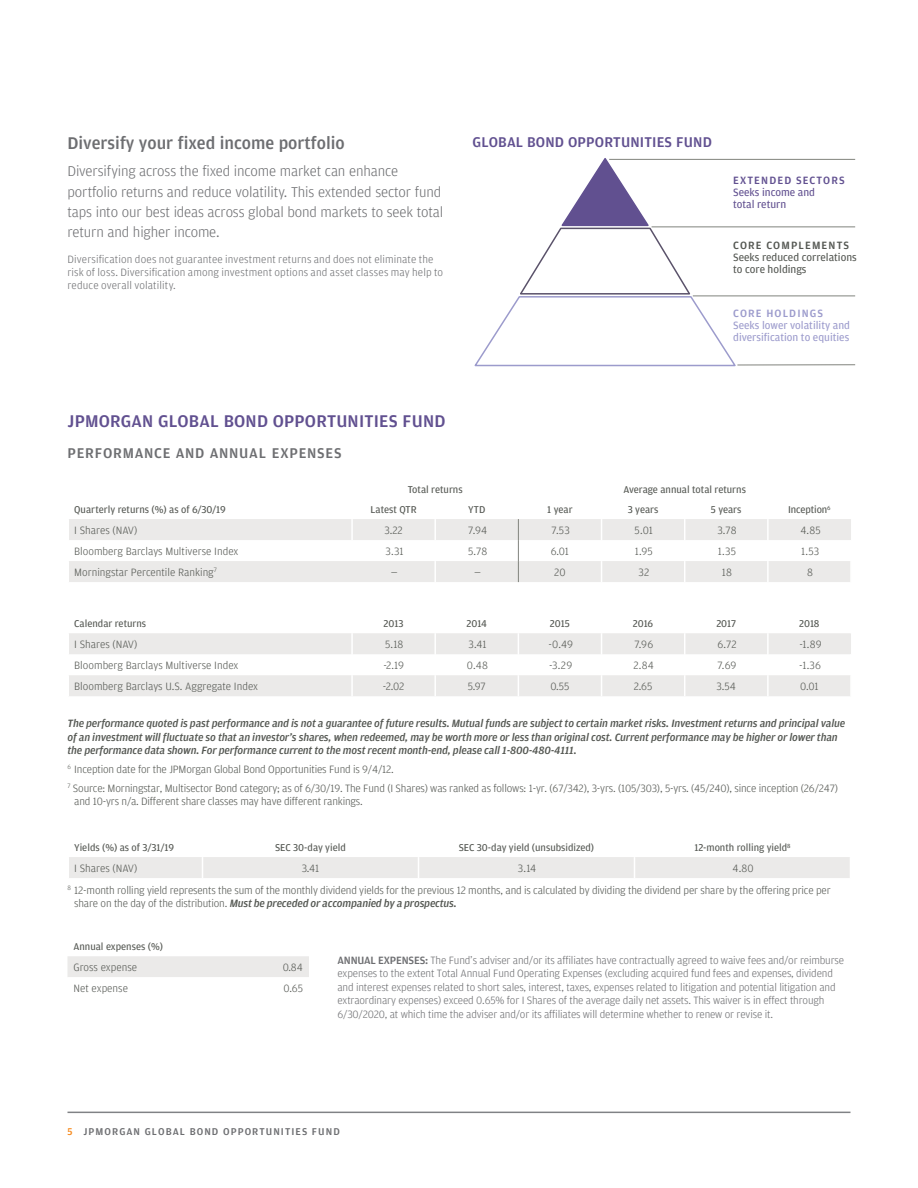
<style>
.page{position:relative;width:918px;height:1188px;background:#fff}
.page>*{position:absolute;margin:0;border:0;box-sizing:border-box;transform-origin:0 0}
.t1{font:500 18px "Amplitude";letter-spacing:.01em;color:#615090}
.t2{font:500 18px "Amplitude";color:#6d6e71}
.t3{font:300 15px/20.2px "Amplitude";letter-spacing:-.01em;color:#6d6e71}
.t4{font:500 15px "Amplitude";letter-spacing:.05em;color:#6d6e71}
.t5{font:500 15px "Amplitude";letter-spacing:.01em;color:#615090}
.t6{font:300 11.25px/18.9px "Amplitude";letter-spacing:-.015em;color:#545752}
.t7{font:300 11.25px/13.5px "Amplitude";letter-spacing:-.015em;color:#6d6e71}
.t8{font:italic 500 11.25px/13.5px "Amplitude";letter-spacing:-.015em;color:#545752}
.t9{font:300 11.25px/12.8px "Amplitude";letter-spacing:.01em;color:#6d6e71}
.t10{font:11.25px/12px "Amplitude";color:#9c9bcc}
.t11{font:11.25px/12px "Amplitude";color:#545752}
.t12{font:11.25px/12px "Amplitude";color:#615090}
.t13{font:500 11.25px "Amplitude";letter-spacing:.1em;color:#615090}
.t14{font:500 11.25px "Amplitude";letter-spacing:.1em;color:#545752}
.t15{font:500 11.25px "Amplitude";letter-spacing:.1em;color:#9c9bcc}
.t16{font:10.5px "Amplitude";color:#545752}
.t17{font:500 10.5px "Amplitude";letter-spacing:.1em;color:#6d6e71}
.s1{font-weight:500;font-style:italic}
.s2{font-weight:500}
.s3{color:#f68b1f}
</style>
<div class="page">
<hr style="left:68px;top:1112px;width:782px;height:1px;background:#808285">
<svg style="left:69px;top:519px;width:782px;height:63px"></svg>
<div style="left:69px;top:857px;width:781px;height:21px;background:#ebeae9"></div>
<svg style="left:69px;top:633px;width:782px;height:63px;fill:#ebeae9"></svg>
<hr style="left:434px;top:675px;width:2px;height:21px;background:#fff">
<hr style="left:767px;top:675px;width:2px;height:21px;background:#fff">
<hr style="left:434px;top:654px;width:2px;height:21px;background:#fff">
<hr style="left:434px;top:633px;width:2px;height:21px;background:#fff">
<hr style="left:767px;top:633px;width:2px;height:21px;background:#fff">
<svg style="left:518px;top:633px;width:1px;height:63px"></svg>
<svg style="left:601px;top:633px;width:1px;height:63px"></svg>
<svg style="left:684px;top:633px;width:1px;height:63px"></svg>
<hr style="left:767px;top:654px;width:2px;height:21px;background:#fff">
<hr style="left:850px;top:654px;width:2px;height:21px;background:#fff">
<hr style="left:850px;top:675px;width:2px;height:21px;background:#fff">
<hr style="left:351px;top:633px;width:2px;height:21px;background:#fff">
<hr style="left:351px;top:654px;width:2px;height:21px;background:#fff">
<hr style="left:351px;top:675px;width:2px;height:21px;background:#fff">
<div style="left:68px;top:956px;width:241px;height:21px;background:#ebeae9"></div>
<hr style="left:652px;top:227px;width:203px;height:1px;background:#81837d">
<hr style="left:609px;top:159px;width:246px;height:1px;background:#81837d">
<hr style="left:693px;top:296px;width:162px;height:1px;background:#81837d">
<hr style="left:737px;top:364px;width:118px;height:1px;background:#81837d">
<svg style="left:474px;top:158px;width:263px;height:209px"></svg>
<h1 class="t2" style="left:68px;top:132px;width:279px">Diversify your fixed income portfolio</h1>
<h2 class="t3" style="left:68px;top:161px;width:377px">Diversifying across the fixed income market can enhance portfolio returns and reduce volatility. This extended sector fund taps into our best ideas across global bond markets to seek total return and higher income.</h2>
<p class="t9" style="left:68px;top:253px;width:377px">Diversification does not guarantee investment returns and does not eliminate the risk of loss. Diversification among investment options and asset classes may help to reduce overall volatility.</p>
<h2 class="t5" style="left:472px;top:133px;width:241px">GLOBAL BOND OPPORTUNITIES FUND</h2>
<p class="t13" style="left:733px;top:173px;width:113px">EXTENDED SECTORS</p>
<p class="t12" style="left:733px;top:186px;width:83px">Seeks income and total return</p>
<p class="t14" style="left:733px;top:239px;width:117px">CORE COMPLEMENTS</p>
<p class="t11" style="left:733px;top:251px;width:125px">Seeks reduced correlations to core holdings</p>
<p class="t15" style="left:733px;top:307px;width:91px">CORE HOLDINGS</p>
<p class="t10" style="left:733px;top:319px;width:118px">Seeks lower volatility and diversification to equities</p>
<h1 class="t1" style="left:68px;top:410px;width:379px">JPMORGAN GLOBAL BOND OPPORTUNITIES FUND</h1>
<h2 class="t4" style="left:67px;top:444px;width:276px">PERFORMANCE AND ANNUAL EXPENSES</h2>
<p class="t16" style="left:408px;top:483px;width:56px">Total returns</p>
<p class="t16" style="left:623px;top:483px;width:124px">Average annual total returns</p>
<p class="t16" style="left:74px;top:503px;width:153px">Quarterly returns (%) as of 6/30/19</p>
<p class="t16" style="left:371px;top:503px;width:48px">Latest QTR</p>
<p class="t16" style="left:468px;top:503px;width:19px">YTD</p>
<p class="t16" style="left:547px;top:503px;width:27px">1 year</p>
<p class="t16" style="left:628px;top:503px;width:32px">3 years</p>
<p class="t16" style="left:711px;top:503px;width:32px">5 years</p>
<p class="t16" style="left:788px;top:503px;width:44px">Inception<sup>6</sup></p>
<p class="t6" style="left:74px;top:521px;width:65px">I Shares (NAV)</p>
<p class="t6" style="left:384px;top:521px;width:20px">3.22</p>
<p class="t6" style="left:468px;top:521px;width:20px">7.94</p>
<p class="t6" style="left:552px;top:521px;width:20px">7.53</p>
<p class="t6" style="left:635px;top:521px;width:20px">5.01</p>
<p class="t6" style="left:717px;top:521px;width:21px">3.78</p>
<p class="t6" style="left:800px;top:521px;width:22px">4.85</p>
<p class="t6" style="left:74px;top:542px;width:166px">Bloomberg Barclays Multiverse Index</p>
<p class="t6" style="left:386px;top:542px;width:20px">3.31</p>
<p class="t6" style="left:468px;top:542px;width:21px">5.78</p>
<p class="t6" style="left:551px;top:542px;width:20px">6.01</p>
<p class="t6" style="left:635px;top:542px;width:20px">1.95</p>
<p class="t6" style="left:718px;top:542px;width:20px">1.35</p>
<p class="t6" style="left:801px;top:542px;width:20px">1.53</p>
<p class="t6" style="left:74px;top:563px;width:144px">Morningstar Percentile Ranking<sup>7</sup></p>
<p class="t6" style="left:391px;top:563px;width:8px">—</p>
<p class="t6" style="left:474px;top:563px;width:8px">—</p>
<p class="t6" style="left:554px;top:563px;width:13px">20</p>
<p class="t6" style="left:638px;top:563px;width:12px">32</p>
<p class="t6" style="left:722px;top:563px;width:12px">18</p>
<p class="t6" style="left:807px;top:563px;width:7px">8</p>
<p class="t16" style="left:74px;top:617px;width:73px">Calendar returns</p>
<p class="t16" style="left:384px;top:617px;width:22px">2013</p>
<p class="t16" style="left:466px;top:617px;width:22px">2014</p>
<p class="t16" style="left:550px;top:617px;width:22px">2015</p>
<p class="t16" style="left:633px;top:617px;width:22px">2016</p>
<p class="t16" style="left:716px;top:617px;width:21px">2017</p>
<p class="t16" style="left:799px;top:617px;width:22px">2018</p>
<p class="t6" style="left:74px;top:635px;width:65px">I Shares (NAV)</p>
<p class="t6" style="left:385px;top:635px;width:20px">5.18</p>
<p class="t6" style="left:468px;top:635px;width:20px">3.41</p>
<p class="t6" style="left:548px;top:635px;width:26px">-0.49</p>
<p class="t6" style="left:634px;top:635px;width:20px">7.96</p>
<p class="t6" style="left:717px;top:635px;width:21px">6.72</p>
<p class="t6" style="left:799px;top:635px;width:24px">-1.89</p>
<p class="t6" style="left:74px;top:656px;width:166px">Bloomberg Barclays Multiverse Index</p>
<p class="t6" style="left:383px;top:656px;width:22px">-2.19</p>
<p class="t6" style="left:467px;top:656px;width:23px">0.48</p>
<p class="t6" style="left:549px;top:656px;width:25px">-3.29</p>
<p class="t6" style="left:634px;top:656px;width:22px">2.84</p>
<p class="t6" style="left:717px;top:656px;width:21px">7.69</p>
<p class="t6" style="left:799px;top:656px;width:24px">-1.36</p>
<p class="t6" style="left:74px;top:677px;width:185px">Bloomberg Barclays U.S. Aggregate Index</p>
<p class="t6" style="left:383px;top:677px;width:23px">-2.02</p>
<p class="t6" style="left:468px;top:677px;width:19px">5.97</p>
<p class="t6" style="left:550px;top:677px;width:21px">0.55</p>
<p class="t6" style="left:634px;top:677px;width:20px">2.65</p>
<p class="t6" style="left:717px;top:677px;width:21px">3.54</p>
<p class="t6" style="left:800px;top:677px;width:20px">0.01</p>
<p class="t8" style="left:68px;top:717px;width:779px">The performance quoted is past performance and is not a guarantee of future results. Mutual funds are subject to certain market risks. Investment returns and principal value of an investment will fluctuate so that an investor’s shares, when redeemed, may be worth more or less than original cost. Current performance may be higher or lower than the performance data shown. For performance current to the most recent month-end, please call 1-800-480-4111.</p>
<p class="t6" style="left:68px;top:760px;width:772px"><sup>6</sup> Inception date for the JPMorgan Global Bond Opportunities Fund is 9/4/12.<br><sup>7</sup> Source: Morningstar, Multisector Bond category; as of 6/30/19. The Fund (I Shares) was ranked as follows: 1-yr. (67/342), 3-yrs. (105/303), 5-yrs. (45/240), since inception (26/247)</p>
<p class="t6" style="left:74px;top:792px;width:290px">and 10-yrs n/a. Different share classes may have different rankings.</p>
<p class="t16" style="left:74px;top:841px;width:101px">Yields (%) as of 3/31/19</p>
<p class="t16" style="left:275px;top:841px;width:72px">SEC 30-day yield</p>
<p class="t16" style="left:459px;top:841px;width:137px">SEC 30-day yield (unsubsidized)</p>
<p class="t16" style="left:694px;top:841px;width:98px">12-month rolling yield<sup>8</sup></p>
<p class="t6" style="left:74px;top:859px;width:65px">I Shares (NAV)</p>
<p class="t6" style="left:302px;top:859px;width:19px">3.41</p>
<p class="t6" style="left:518px;top:859px;width:20px">3.14</p>
<p class="t6" style="left:733px;top:859px;width:23px">4.80</p>
<p class="t6" style="left:74px;top:883px;width:758px;line-height:13.5px;text-indent:-7px"><sup>8</sup> 12-month rolling yield represents the sum of the monthly dividend yields for the previous 12 months, and is calculated by dividing the dividend per share by the offering price per share on the day of the distribution. <span class="s1">Must be preceded or accompanied by a prospectus.</span></p>
<p class="t16" style="left:74px;top:940px;width:91px">Annual expenses (%)</p>
<p class="t6" style="left:74px;top:958px;width:65px">Gross expense</p>
<p class="t6" style="left:283px;top:958px;width:22px">0.84</p>
<p class="t6" style="left:74px;top:979px;width:56px">Net expense</p>
<p class="t6" style="left:284px;top:979px;width:21px">0.65</p>
<p class="t7" style="left:338px;top:953px;width:508px"><span class="s2">ANNUAL EXPENSES:</span> The Fund’s adviser and/or its affiliates have contractually agreed to waive fees and/or reimburse expenses to the extent Total Annual Fund Operating Expenses (excluding acquired fund fees and expenses, dividend and interest expenses related to short sales, interest, taxes, expenses related to litigation and potential litigation and extraordinary expenses) exceed 0.65% for I Shares of the average daily net assets. This waiver is in effect through 6/30/2020, at which time the adviser and/or its affiliates will determine whether to renew or revise it.</p>
<p class="t17" style="left:68px;top:1125px;width:274px"><span class="s3">5</span> JPMORGAN GLOBAL BOND OPPORTUNITIES FUND</p>
</div>
